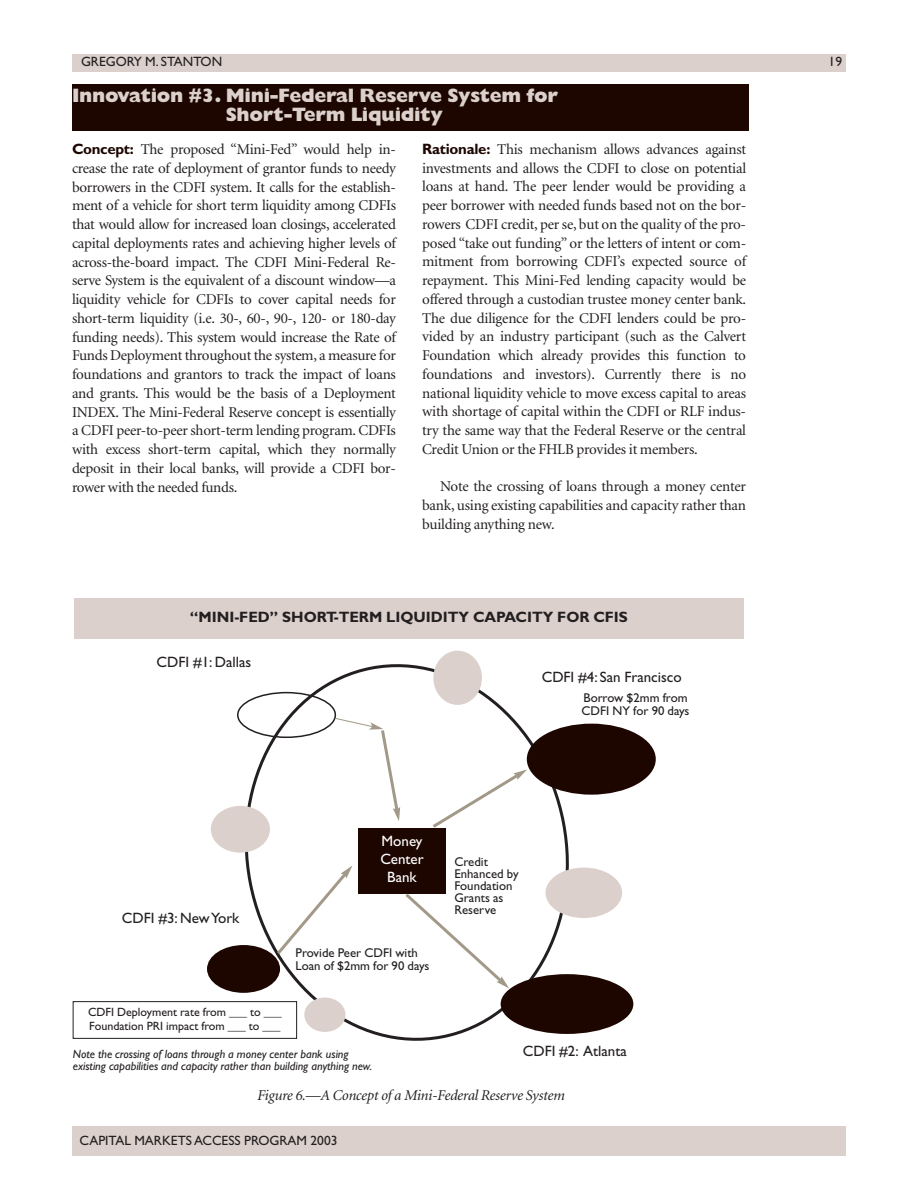
<style>
.page{position:relative;width:918px;height:1188px;background:#fff}
.page>*{position:absolute;margin:0;border:0;box-sizing:border-box;transform-origin:0 0}
.t1{font:800 19.5px/18.8px "Gill Sans";letter-spacing:-.015em;color:#dbd0cb}
.t2{font:15px/18.8px "Minion";letter-spacing:-.015em;color:#231f20;text-align:justify}
.t3{font:15px "Gill Sans";color:#231f20}
.t4{font:italic 15px "Minion";letter-spacing:-.015em;color:#231f20}
.t5{font:700 15px "Gill Sans";color:#231f20}
.t6{font:15px/18px "Gill Sans";color:#fff;text-align:center}
.t7{font:13.5px "Gill Sans";color:#231f20}
.t8{font:12.75px/12px "Gill Sans";color:#231f20}
.t9{font:italic 12px/12px "Gill Sans";color:#231f20}
.t10{font:12px/14.4px "Gill Sans";color:#231f20}
.s1{font-family:"Gill Sans";font-weight:700;color:#1d0600}
</style>
<div class="page">
<div style="left:72px;top:1126px;width:774px;height:30px;background:#dbd0cb"></div>
<div style="left:72px;top:54px;width:774px;height:18px;background:#dbd0cb"></div>
<div style="left:72px;top:84px;width:676px;height:46px;background:#1d0600"></div>
<div style="left:74px;top:598px;width:670px;height:41px;background:#dbd0cb"></div>
<svg style="left:229px;top:650px;width:356px;height:391px"></svg>
<div style="left:433px;top:651px;width:49px;height:54px;background:#dbd0cb;border-radius:50%"></div>
<div style="left:527px;top:724px;width:129px;height:71px;background:#1d0600;border-radius:50%"></div>
<div style="left:546px;top:868px;width:76px;height:50px;background:#dbd0cb;border-radius:50%"></div>
<div style="left:501px;top:974px;width:132px;height:60px;background:#1d0600;border-radius:50%"></div>
<div style="left:304px;top:998px;width:41px;height:34px;background:#dbd0cb;border-radius:50%"></div>
<div style="left:207px;top:945px;width:73px;height:48px;background:#1d0600;border-radius:50%"></div>
<div style="left:211px;top:806px;width:59px;height:47px;background:#dbd0cb;border-radius:50%"></div>
<div style="left:358px;top:828px;width:88px;height:65px;background:#1d0600"></div>
<div style="left:73px;top:1001px;width:224px;height:38px;border:1px solid #231f20"></div>
<svg style="left:237px;top:692px;width:163px;height:129px"></svg>
<svg style="left:274px;top:865px;width:79px;height:92px"></svg>
<svg style="left:402px;top:890px;width:107px;height:98px"></svg>
<svg style="left:429px;top:769px;width:98px;height:62px"></svg>
<p class="t7" style="left:81px;top:57px;width:143px">GREGORY M. STANTON</p>
<p class="t7" style="left:829px;top:57px;width:15px">19</p>
<h1 class="t1" style="left:226px;top:89px;width:334px;text-indent:-154px">Innovation #3. Mini-Federal Reserve System for<br>Short-Term Liquidity</h1>
<p class="t2" style="left:72px;top:141px;width:326px"><span class="s1">Concept:</span> The proposed “Mini-Fed” would help in&shy;crease the rate of deployment of grantor funds to needy borrowers in the CDFI system. It calls for the establish&shy;ment of a vehicle for short term liquidity among CDFIs that would allow for increased loan closings, accelerated capital deployments rates and achieving higher levels of across-the-board impact. The CDFI Mini-Federal Re&shy;serve System is the equivalent of a discount window—a liquidity vehicle for CDFIs to cover capital needs for short-term liquidity (i.e. 30-, 60-, 90-, 120- or 180-day funding needs). This system would increase the Rate of Funds Deployment throughout the system, a measure for foundations and grantors to track the impact of loans and grants. This would be the basis of a Deployment INDEX. The Mini-Federal Reserve concept is essentially a CDFI peer-to-peer short-term lending program. CDFIs with excess short-term capital, which they normally deposit in their local banks, will provide a CDFI bor&shy;rower with the needed funds.</p>
<p class="t2" style="left:422px;top:141px;width:326px"><span class="s1">Rationale:</span> This mechanism allows advances against investments and allows the CDFI to close on potential loans at hand. The peer lender would be providing a peer borrower with needed funds based not on the bor&shy;rowers CDFI credit, per se, but on the quality of the pro&shy;posed “take out funding” or the letters of intent or com&shy;mitment from borrowing CDFI’s expected source of repayment. This Mini-Fed lending capacity would be offered through a custodian trustee money center bank.<br>The due diligence for the CDFI lenders could be pro&shy;vided by an industry participant (such as the Calvert Foundation which already provides this function to foundations and investors). Currently there is no national liquidity vehicle to move excess capital to areas with shortage of capital within the CDFI or RLF indus&shy;try the same way that the Federal Reserve or the central Credit Union or the FHLB provides it members.</p>
<p class="t2" style="left:422px;top:478px;width:325px;text-indent:18px">Note the crossing of loans through a money center bank, using existing capabilities and capacity rather than building anything new.</p>
<p class="t5" style="left:190px;top:612px;width:440px">“MINI-FED” SHORT-TERM LIQUIDITY CAPACITY FOR CFIS</p>
<p class="t3" style="left:157px;top:657px;width:96px">CDFI #1: Dallas</p>
<p class="t3" style="left:542px;top:671px;width:142px">CDFI #4: San Francisco</p>
<p class="t8" style="left:582px;top:692px;width:109px;line-height:13.5px">Borrow $2mm from<br>CDFI NY for 90 days</p>
<p class="t3" style="left:122px;top:912px;width:119px">CDFI #3: New York</p>
<p class="t10" style="left:88px;top:1006px;width:195px">CDFI Deployment rate from ___ to ___<br>Foundation PRI impact from ___ to ___</p>
<p class="t6" style="left:380px;top:834px;width:45px">Money<br>Center<br>Bank</p>
<p class="t8" style="left:296px;top:947px;width:136px;line-height:13.5px">Provide Peer CDFI with<br>Loan of $2mm for 90 days</p>
<p class="t9" style="left:73px;top:1049px;width:301px">Note the crossing of loans through a money center bank using existing capabilities and capacity rather than building anything new.</p>
<p class="t8" style="left:455px;top:857px;width:66px">Credit<br>Enhanced by<br>Foundation<br>Grants as<br>Reserve</p>
<p class="t3" style="left:523px;top:1046px;width:106px">CDFI #2: Atlanta</p>
<p class="t4" style="left:257px;top:1089px;width:309px">Figure 6.—A Concept of a Mini-Federal Reserve System</p>
<p class="t7" style="left:79px;top:1135px;width:260px">CAPITAL MARKETS ACCESS PROGRAM 2003</p>
</div>
